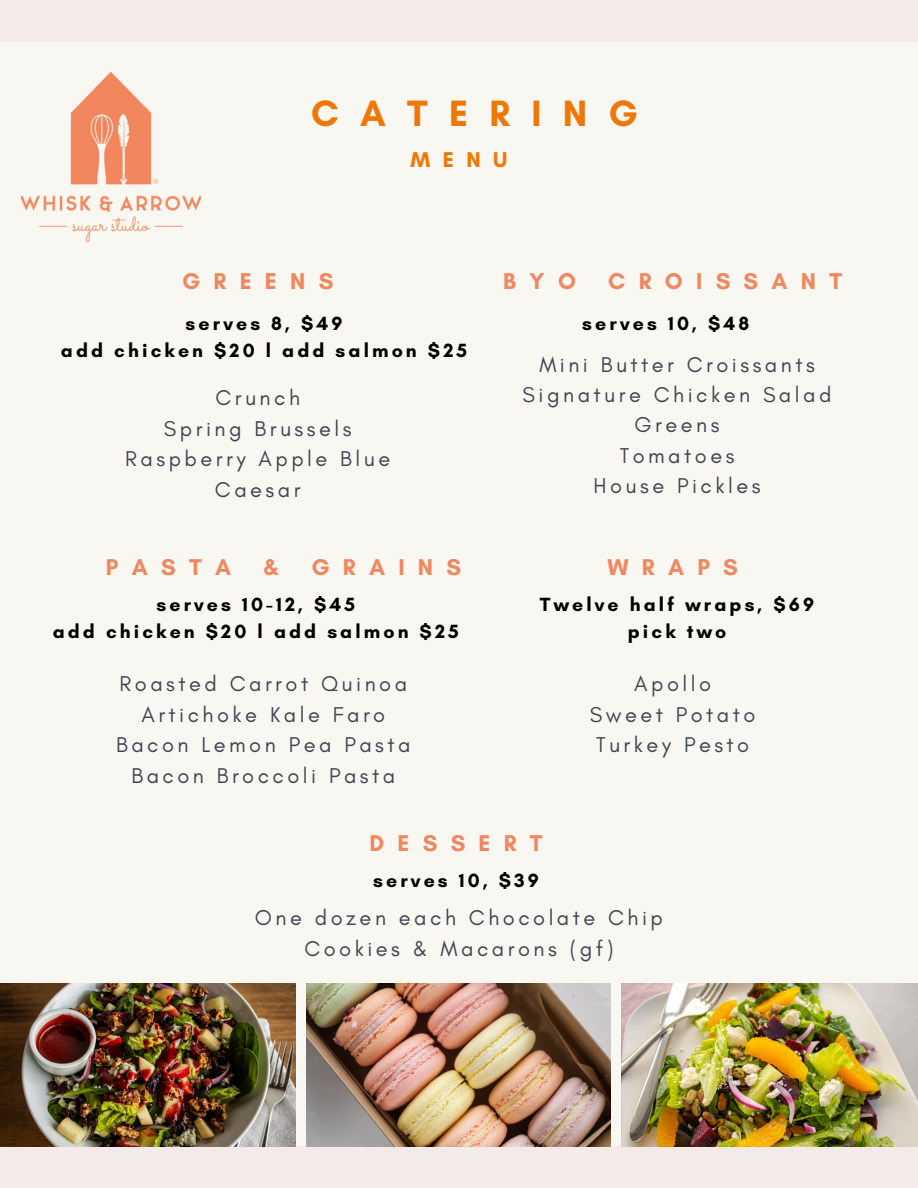
<style>
.page{position:relative;width:918px;height:1188px;background:#f8f7f2}
.page>*{position:absolute;margin:0;border:0;box-sizing:border-box;transform-origin:0 0}
.t1{font:700 37.35px "Glacial Indifference";letter-spacing:.57em;color:#ef7705}
.t2{font:700 23.25px "Glacial Indifference";letter-spacing:.57em;color:#f1875e}
.t3{font:21.75px/30.3px "Glacial Indifference";letter-spacing:.16em;color:#3f4652;text-align:center}
.t4{font:700 21.75px "Glacial Indifference";color:#ef7705}
.t5{font:700 19.5px "Glacial Indifference";letter-spacing:.16em;color:#000}
</style>
<div class="page">
<div style="left:0;top:0;width:918px;height:42px;background:#f4eaea"></div>
<div style="left:0;top:1146px;width:918px;height:42px;background:#f4eaea"></div>
<img style="left:22px;top:71px;width:179px;height:172px">
<img style="left:0;top:983px;width:296px;height:163px">
<img style="left:307px;top:983px;width:304px;height:163px">
<img style="left:622px;top:983px;width:296px;height:163px">
<h1 class="t1" style="left:311px;top:91px;width:328px">CATERING</h1>
<h2 class="t2" style="left:182px;top:267px;width:153px">GREENS</h2>
<h2 class="t4" style="left:411px;top:147px;width:98px">MENU</h2>
<h2 class="t2" style="left:503px;top:267px;width:74px">BYO</h2>
<h2 class="t2" style="left:608px;top:267px;width:235px">CROISSANT</h2>
<p class="t5" style="left:186px;top:312px;width:158px">serves 8, $49</p>
<p class="t5" style="left:61px;top:339px;width:408px">add chicken $20 l add salmon $25</p>
<h2 class="t3" style="left:125px;top:383px;width:266px">Crunch<br>Spring Brussels<br>Raspberry Apple Blue<br>Caesar</h2>
<p class="t2" style="left:106px;top:553px;width:127px">PASTA</p>
<p class="t2" style="left:263px;top:553px;width:17px">&amp;</p>
<p class="t2" style="left:311px;top:553px;width:151px">GRAINS</p>
<h3 class="t5" style="left:156px;top:593px;width:200px">serves 10-12, $45</h3>
<h3 class="t5" style="left:53px;top:620px;width:408px">add chicken $20 l add salmon $25</h3>
<p class="t3" style="left:116px;top:669px;width:296px">Roasted Carrot Quinoa<br>Artichoke Kale Faro<br>Bacon Lemon Pea Pasta<br>Bacon Broccoli Pasta</p>
<p class="t5" style="left:582px;top:311px;width:168px">serves 10, $48</p>
<p class="t3" style="left:523px;top:349px;width:310px">Mini Butter Croissants<br>Signature Chicken Salad<br>Greens<br>Tomatoes<br>House Pickles</p>
<h3 class="t2" style="left:607px;top:553px;width:132px">WRAPS</h3>
<h3 class="t5" style="left:540px;top:593px;width:276px">Twelve half wraps, $69</h3>
<h2 class="t5" style="left:628px;top:620px;width:100px">pick two</h2>
<p class="t3" style="left:590px;top:669px;width:167px">Apollo<br>Sweet Potato<br>Turkey Pesto</p>
<h2 class="t2" style="left:369px;top:829px;width:175px">DESSERT</h2>
<p class="t5" style="left:373px;top:869px;width:167px">serves 10, $39</p>
<h3 class="t3" style="left:255px;top:902px;width:410px">One dozen each Chocolate Chip<br>Cookies &amp; Macarons (gf)</h3>
</div>
